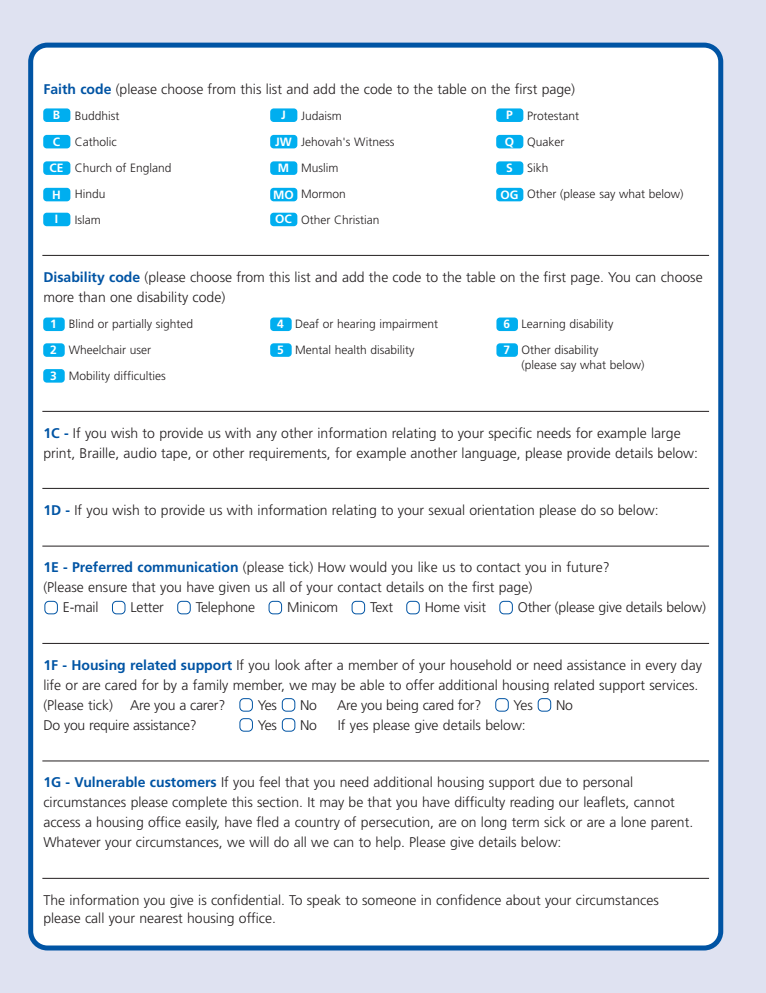
<style>
.page{position:relative;width:766px;height:993px;background:#fff}
.page>*{position:absolute;margin:0;border:0;box-sizing:border-box;transform-origin:0 0}
.t1{font:300 14px/20px "Frutiger";color:#231f20}
.t2{font:300 12px/26px "Frutiger";color:#231f20}
.t3{font:700 12px/25.8px "Frutiger";color:#fff}
.s1{font-weight:700;color:#0054a4}
</style>
<div class="page">
<div style="left:0;top:0;width:765px;height:992px;background:#dfe2f1"></div>
<div style="left:28px;top:43px;width:695px;height:907px;background:#fff"></div>
<hr style="left:42px;top:255px;width:666px;height:1px;background:#231f20">
<hr style="left:42px;top:411px;width:666px;height:1px;background:#231f20">
<hr style="left:42px;top:488px;width:666px;height:1px;background:#231f20">
<hr style="left:42px;top:545px;width:666px;height:1px;background:#231f20">
<hr style="left:42px;top:643px;width:666px;height:1px;background:#231f20">
<svg style="left:499px;top:600px;width:13px;height:14px"></svg>
<svg style="left:406px;top:600px;width:13px;height:14px"></svg>
<svg style="left:351px;top:600px;width:14px;height:14px"></svg>
<svg style="left:268px;top:600px;width:14px;height:14px"></svg>
<svg style="left:177px;top:600px;width:14px;height:14px"></svg>
<svg style="left:112px;top:600px;width:13px;height:14px"></svg>
<svg style="left:44px;top:600px;width:14px;height:14px"></svg>
<hr style="left:42px;top:760px;width:666px;height:1px;background:#231f20">
<hr style="left:42px;top:877px;width:666px;height:1px;background:#231f20">
<svg style="left:282px;top:718px;width:13px;height:13px"></svg>
<svg style="left:239px;top:718px;width:14px;height:13px"></svg>
<svg style="left:537px;top:698px;width:14px;height:13px"></svg>
<svg style="left:495px;top:698px;width:13px;height:13px"></svg>
<svg style="left:282px;top:698px;width:13px;height:13px"></svg>
<svg style="left:239px;top:698px;width:14px;height:13px"></svg>
<div style="left:43px;top:108px;width:27px;height:14px;background:#00aeef;border-radius:4px"></div>
<div style="left:43px;top:317px;width:22px;height:14px;background:#00aeef;border-radius:4px"></div>
<div style="left:43px;top:369px;width:22px;height:13px;background:#00aeef;border-radius:4px"></div>
<div style="left:43px;top:343px;width:22px;height:14px;background:#00aeef;border-radius:4px"></div>
<div style="left:270px;top:317px;width:21px;height:14px;background:#00aeef;border-radius:4px"></div>
<div style="left:270px;top:343px;width:21px;height:14px;background:#00aeef;border-radius:4px"></div>
<div style="left:496px;top:317px;width:22px;height:14px;background:#00aeef;border-radius:4px"></div>
<div style="left:496px;top:343px;width:22px;height:14px;background:#00aeef;border-radius:4px"></div>
<div style="left:43px;top:188px;width:27px;height:13px;background:#00aeef;border-radius:4px"></div>
<div style="left:43px;top:213px;width:27px;height:13px;background:#00aeef;border-radius:4px"></div>
<div style="left:43px;top:161px;width:27px;height:14px;background:#00aeef;border-radius:4px"></div>
<div style="left:43px;top:135px;width:27px;height:13px;background:#00aeef;border-radius:4px"></div>
<div style="left:270px;top:108px;width:27px;height:14px;background:#00aeef;border-radius:4px"></div>
<div style="left:270px;top:188px;width:27px;height:13px;background:#00aeef;border-radius:4px"></div>
<div style="left:270px;top:213px;width:27px;height:13px;background:#00aeef;border-radius:4px"></div>
<div style="left:270px;top:161px;width:27px;height:14px;background:#00aeef;border-radius:4px"></div>
<div style="left:270px;top:135px;width:27px;height:13px;background:#00aeef;border-radius:4px"></div>
<div style="left:496px;top:108px;width:27px;height:14px;background:#00aeef;border-radius:4px"></div>
<div style="left:496px;top:188px;width:27px;height:13px;background:#00aeef;border-radius:4px"></div>
<div style="left:496px;top:161px;width:27px;height:14px;background:#00aeef;border-radius:4px"></div>
<div style="left:496px;top:135px;width:27px;height:13px;background:#00aeef;border-radius:4px"></div>
<p class="t1" style="left:43px;top:80px;width:533px"><span class="s1">Faith code</span> (please choose from this list and add the code to the table on the first page)</p>
<p class="t2" style="left:75px;top:103px;width:98px">Buddhist<br>Catholic<br>Church of England<br>Hindu<br>Islam</p>
<p class="t2" style="left:301px;top:103px;width:95px">Judaism<br>Jehovah's Witness<br>Muslim<br>Mormon<br>Other Christian</p>
<p class="t2" style="left:527px;top:103px;width:157px">Protestant<br>Quaker<br>Sikh<br>Other (please say what below)</p>
<p class="t3" style="left:53px;top:103px;width:9px">B</p>
<p class="t3" style="left:281px;top:103px;width:6px">J</p>
<p class="t3" style="left:506px;top:103px;width:8px">P</p>
<p class="t3" style="left:53px;top:129px;width:9px">C</p>
<p class="t3" style="left:504px;top:129px;width:11px">Q</p>
<p class="t3" style="left:275px;top:129px;width:18px">JW</p>
<p class="t3" style="left:49px;top:156px;width:16px">CE</p>
<p class="t3" style="left:506px;top:156px;width:8px">S</p>
<p class="t3" style="left:277px;top:156px;width:13px">M</p>
<p class="t3" style="left:273px;top:183px;width:22px;line-height:24.8px">MO<br>OC</p>
<p class="t3" style="left:500px;top:182px;width:19px">OG</p>
<p class="t3" style="left:52px;top:183px;width:10px;line-height:24.8px">H<br>I</p>
<p class="t1" style="left:43px;top:268px;width:660px"><span class="s1">Disability code</span> (please choose from this list and add the code to the table on the first page. You can choose more than one disability code)</p>
<p class="t3" style="left:50px;top:312px;width:8px">1</p>
<p class="t3" style="left:50px;top:338px;width:8px">2</p>
<p class="t3" style="left:50px;top:363px;width:8px">3</p>
<p class="t2" style="left:69px;top:312px;width:126px">Blind or partially sighted<br>Wheelchair user<br>Mobility difficulties</p>
<p class="t2" style="left:295px;top:312px;width:144px">Deaf or hearing impairment<br>Mental health disability</p>
<p class="t2" style="left:521px;top:312px;width:93px">Learning disability<br>Other disability</p>
<p class="t3" style="left:277px;top:312px;width:8px">4<br>5</p>
<p class="t3" style="left:503px;top:312px;width:8px">6<br>7</p>
<p class="t2" style="left:521px;top:352px;width:125px">(please say what below)</p>
<p class="t1" style="left:43px;top:423px;width:656px"><span class="s1">1C -</span> If you wish to provide us with any other information relating to your specific needs for example large print, Braille, audio tape, or other requirements, for example another language, please provide details below:</p>
<p class="t1" style="left:43px;top:500px;width:616px"><span class="s1">1D -</span> If you wish to provide us with information relating to your sexual orientation please do so below:</p>
<p class="t1" style="left:43px;top:558px;width:567px"><span class="s1">1E - Preferred communication</span> (please tick) How would you like us to contact you in future?</p>
<p class="t1" style="left:43px;top:578px;width:490px">(Please ensure that you have given us all of your contact details on the first page)</p>
<p class="t1" style="left:63px;top:598px;width:37px">E-mail</p>
<p class="t1" style="left:130px;top:598px;width:35px">Letter</p>
<p class="t1" style="left:196px;top:598px;width:61px">Telephone</p>
<p class="t1" style="left:287px;top:598px;width:53px">Minicom</p>
<p class="t1" style="left:370px;top:598px;width:24px">Text</p>
<p class="t1" style="left:424px;top:598px;width:63px">Home visit</p>
<p class="t1" style="left:517px;top:598px;width:190px">Other (please give details below)</p>
<p class="t1" style="left:43px;top:655px;width:660px"><span class="s1">1F - Housing related support</span> If you look after a member of your household or need assistance in every day life or are cared for by a family member, we may be able to offer additional housing related support services. (Please tick) Are you a carer?</p>
<p class="t1" style="left:258px;top:695px;width:21px">Yes</p>
<p class="t1" style="left:300px;top:695px;width:18px">No</p>
<p class="t1" style="left:337px;top:695px;width:146px">Are you being cared for?</p>
<p class="t1" style="left:513px;top:695px;width:21px">Yes</p>
<p class="t1" style="left:556px;top:695px;width:18px">No</p>
<p class="t1" style="left:43px;top:715px;width:155px">Do you require assistance?</p>
<p class="t1" style="left:258px;top:715px;width:21px">Yes</p>
<p class="t1" style="left:300px;top:715px;width:18px">No</p>
<p class="t1" style="left:338px;top:715px;width:189px">If yes please give details below:</p>
<p class="t1" style="left:43px;top:773px;width:651px"><span class="s1">1G - Vulnerable customers</span> If you feel that you need additional housing support due to personal circumstances please complete this section. It may be that you have difficulty reading our leaflets, cannot access a housing office easily, have fled a country of persecution, are on long term sick or are a lone parent.<br>Whatever your circumstances, we will do all we can to help. Please give details below:</p>
<p class="t1" style="left:43px;top:891px;width:616px;line-height:18px">The information you give is confidential. To speak to someone in confidence about your circumstances please call your nearest housing office.</p>
</div>
